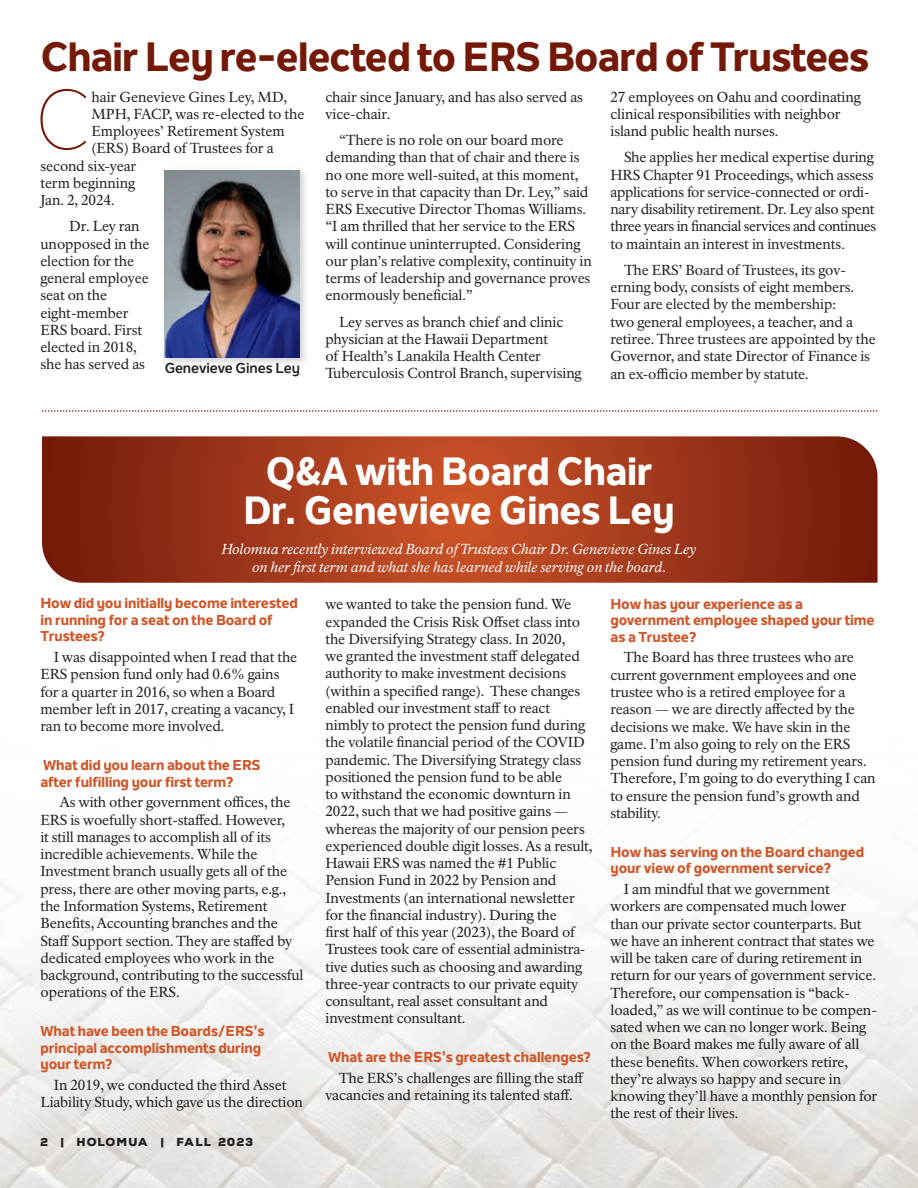
<style>
.page{position:relative;width:918px;height:1188px;background:#fff}
.page>*{position:absolute;margin:0;border:0;box-sizing:border-box;transform-origin:0 0}
.t1{font:300 82.95px "Nolan Next";color:#731906}
.t2{font:800 40.5px "Nolan Next";letter-spacing:-.02em;color:#731906}
.t3{font:800 39px/39px "Nolan Next";letter-spacing:-.01em;color:#fff;text-align:center}
.t4{font:14.25px/17.2px "NPS Rawlinson OT";letter-spacing:-.01em;color:#231f20}
.t5{font:800 14.25px/16.5px "Nolan Next";letter-spacing:-.005em;color:#cf5628}
.t6{font:italic 14.25px/17.2px "NPS Rawlinson OT";letter-spacing:-.005em;color:#fff;text-align:center}
.t7{font:700 14.25px "Nolan Next";letter-spacing:-.005em;color:#231f20}
.t8{font:900 11.25px "Nexa Rust Sans";letter-spacing:.095em;color:#231f20}
</style>
<div class="page">
<img style="left:0;top:876px;width:918px;height:312px">
<svg style="left:42px;top:436px;width:836px;height:147px;background:#9f381b"></svg>
<svg style="left:42px;top:410px;width:836px;height:2px"></svg>
<img style="left:164px;top:170px;width:142px;height:194px">
<img style="left:165px;top:170px;width:135px;height:187px">
<h2 class="t2" style="left:40px;top:31px;width:831px">Chair Ley re-elected to ERS Board of Trustees</h2>
<h1 class="t1" style="left:34px;top:70px;width:59px">C</h1>
<p class="t4" style="left:91px;top:88px;width:197px">hair Genevieve Gines Ley, MD,</p>
<p class="t4" style="left:326px;top:88px;width:259px">chair since January, and has also served as vice-chair.</p>
<p class="t4" style="left:326px;top:132px;width:268px;text-indent:13px">“There is no role on our board more demanding than that of chair and there is no one more well-suited, at this moment, to serve in that capacity than Dr. Ley,” said ERS Executive Director Thomas Williams. “I am thrilled that her service to the ERS will continue uninterrupted. Considering our plan’s relative complexity, continuity in terms of leadership and governance proves enormously beneficial.”</p>
<p class="t4" style="left:326px;top:313px;width:258px;text-indent:13px">Ley serves as branch chief and clinic physician at the Hawaii Department<br>of Health’s Lanakila Health Center Tuberculosis Control Branch, supervising</p>
<p class="t4" style="left:611px;top:88px;width:252px">27 employees on Oahu and coordinating clinical responsibilities with neighbor island public health nurses.</p>
<p class="t4" style="left:611px;top:149px;width:267px;text-indent:13px">She applies her medical expertise during HRS Chapter 91 Proceedings, which assess applications for service-connected or ordi&shy;nary disability retirement. Dr. Ley also spent three years in financial services and continues to maintain an interest in investments.</p>
<p class="t4" style="left:611px;top:262px;width:267px;text-indent:13px">The ERS’ Board of Trustees, its gov&shy;erning body, consists of eight members.<br>Four are elected by the membership:<br>two general employees, a teacher, and a retiree. Three trustees are appointed by the Governor, and state Director of Finance is an ex-officio member by statute.</p>
<p class="t4" style="left:91px;top:105px;width:215px">MPH, FACP, was re-elected to the</p>
<p class="t4" style="left:91px;top:123px;width:195px">Employees’ Retirement System</p>
<p class="t4" style="left:91px;top:140px;width:184px">(ERS) Board of Trustees for a</p>
<p class="t4" style="left:41px;top:157px;width:97px">second six-year</p>
<p class="t4" style="left:41px;top:174px;width:96px">term beginning</p>
<p class="t4" style="left:41px;top:192px;width:76px">Jan. 2, 2024.</p>
<p class="t4" style="left:41px;top:218px;width:111px;text-indent:29px">Dr. Ley ran unopposed in the election for the general employee seat on the eight-member<br>ERS board. First elected in 2018, she has served as</p>
<p class="t7" style="left:165px;top:359px;width:137px">Genevieve Gines Ley</p>
<h3 class="t3" style="left:243px;top:451px;width:433px">Q&amp;A with Board Chair<br>Dr. Genevieve Gines Ley</h3>
<p class="t6" style="left:221px;top:541px;width:477px">Holomua recently interviewed Board of Trustees Chair Dr. Genevieve Gines Ley on her first term and what she has learned while serving on the board.</p>
<p class="t5" style="left:41px;top:595px;width:259px">How did you initially become interested in running for a seat on the Board of<br>Trustees?</p>
<p class="t4" style="left:41px;top:649px;width:258px;text-indent:13px">I was disappointed when I read that the ERS pension fund only had 0.6% gains for a quarter in 2016, so when a Board member left in 2017, creating a vacancy, I ran to become more involved.</p>
<p class="t5" style="left:41px;top:757px;width:222px">What did you learn about the ERS after fulfilling your first term?</p>
<p class="t4" style="left:41px;top:794px;width:265px;text-indent:19px">As with other government offices, the ERS is woefully short-staffed. However,<br>it still manages to accomplish all of its incredible achievements. While the Investment branch usually gets all of the press, there are other moving parts, e.g., the Information Systems, Retirement Benefits, Accounting branches and the Staff Support section. They are staffed by dedicated employees who work in the background, contributing to the successful operations of the ERS.</p>
<p class="t5" style="left:41px;top:1023px;width:226px">What have been the Boards/ERS’s principal accomplishments during your term?</p>
<p class="t4" style="left:41px;top:1077px;width:264px;text-align:center">In 2019, we conducted the third Asset<br>Liability Study, which gave us the direction</p>
<p class="t4" style="left:326px;top:596px;width:268px">we wanted to take the pension fund. We expanded the Crisis Risk Offset class into the Diversifying Strategy class. In 2020,<br>we granted the investment staff delegated authority to make investment decisions (within a specified range). These changes enabled our investment staff to react nimbly to protect the pension fund during the volatile financial period of the COVID pandemic. The Diversifying Strategy class positioned the pension fund to be able<br>to withstand the economic downturn in 2022, such that we had positive gains — whereas the majority of our pension peers experienced double digit losses. As a result, Hawaii ERS was named the #1 Public Pension Fund in 2022 by Pension and Investments (an international newsletter for the financial industry). During the<br>first half of this year (2023), the Board of Trustees took care of essential administra&shy;tive duties such as choosing and awarding three-year contracts to our private equity consultant, real asset consultant and investment consultant.</p>
<p class="t5" style="left:328px;top:1049px;width:264px">What are the ERS’s greatest challenges?</p>
<p class="t4" style="left:326px;top:1070px;width:260px;text-indent:13px">The ERS’s challenges are filling the staff vacancies and retaining its talented staff.</p>
<p class="t5" style="left:611px;top:595px;width:266px">How has your experience as a government employee shaped your time as a Trustee?</p>
<p class="t4" style="left:611px;top:649px;width:267px;text-indent:13px">The Board has three trustees who are current government employees and one trustee who is a retired employee for a reason — we are directly affected by the decisions we make. We have skin in the game. I’m also going to rely on the ERS pension fund during my retirement years.<br>Therefore, I’m going to do everything I can to ensure the pension fund’s growth and stability.</p>
<p class="t5" style="left:611px;top:843px;width:255px">How has serving on the Board changed your view of government service?</p>
<p class="t4" style="left:611px;top:881px;width:268px;text-indent:13px">I am mindful that we government workers are compensated much lower than our private sector counterparts. But we have an inherent contract that states we will be taken care of during retirement in return for our years of government service.<br>Therefore, our compensation is “back&shy;loaded,” as we will continue to be compen&shy;sated when we can no longer work. Being on the Board makes me fully aware of all these benefits. When coworkers retire, they’re always so happy and secure in knowing they’ll have a monthly pension for the rest of their lives.</p>
<p class="t8" style="left:40px;top:1134px;width:215px">2 | HOLOMUA | FALL 2023</p>
</div>
